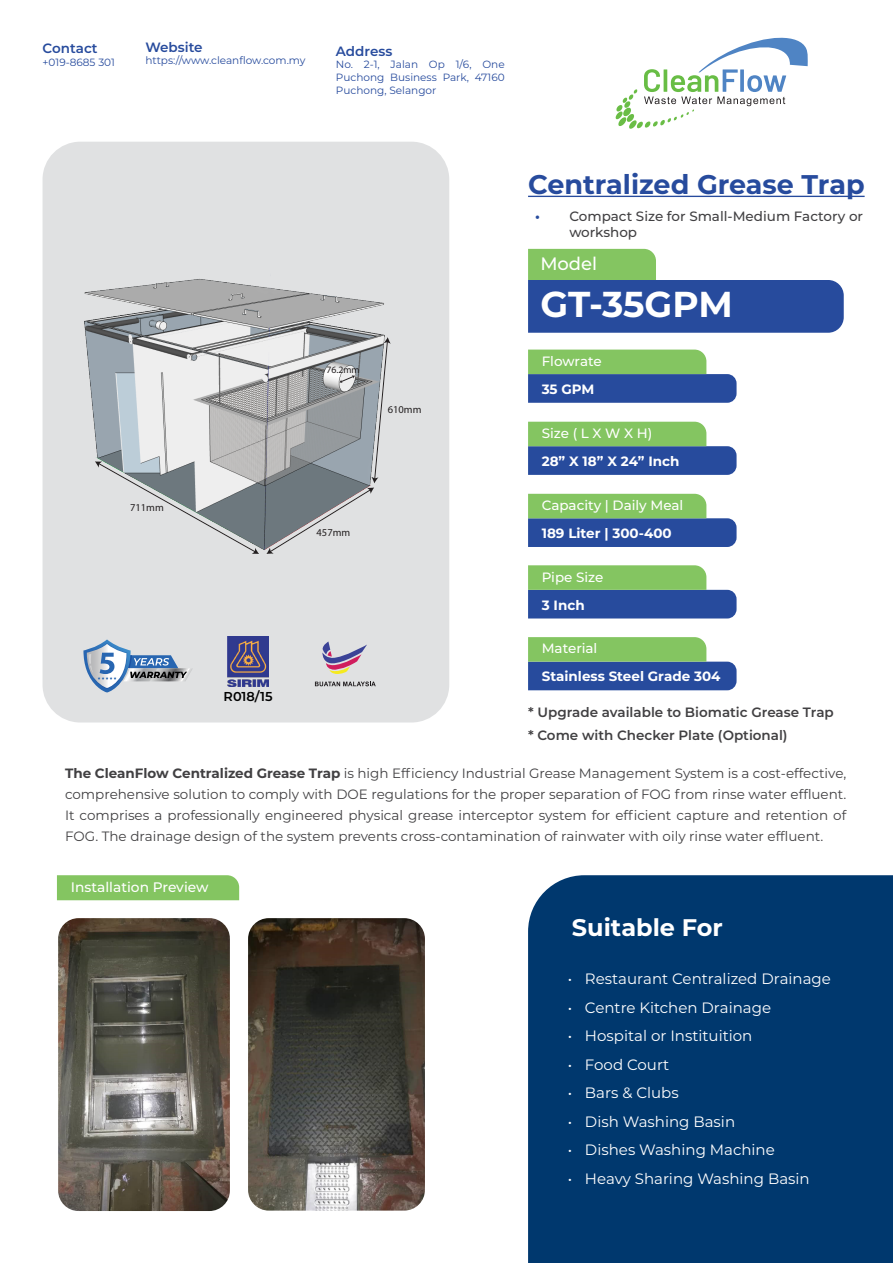
<style>
.page{position:relative;width:893px;height:1263px;background:#fff}
.page>*{position:absolute;margin:0;border:0;box-sizing:border-box;transform-origin:0 0}
.t1{font:700 36px "Montserrat";color:#fff}
.t2{font:700 27px "Montserrat";color:#274b9d}
.t3{font:700 24px "Montserrat";color:#fff}
.t4{font:500 18px "Montserrat";color:#fff}
.t5{font:15px/28.5px "Montserrat";color:#fff}
.t6{font:500 13.8px "Montserrat";color:#fff}
.t7{font:13.5px/21px "Montserrat";color:#414042;text-align:justify}
.t8{font:600 13.5px/23.7px "Montserrat";color:#414042}
.t9{font:700 13.5px "Montserrat";color:#fff}
.t10{font:500 13.5px "Montserrat";color:#fff}
.t11{font:500 13.5px/16.2px "Montserrat";color:#414042}
.t12{font:600 13.5px "Montserrat";color:#274b9d}
.t13{font:700 13.5px "Montserrat";color:#274b9d}
.t14{font:600 12.9px "Montserrat";color:#010101}
.t15{font:10.5px/12.6px "Montserrat";color:#274b9d;text-align:justify}
.t16{font:10.5px "Myriad Pro";color:#231f20}
.t17{font:9.75px "Myriad Pro";color:#231f20}
.s1{font-weight:700}
</style>
<div class="page">
<svg style="left:528px;top:249px;width:316px;height:84px"></svg>
<div style="left:43px;top:142px;width:406px;height:580px;background:#e0e1e2;border-radius:38px"></div>
<hr style="left:528px;top:196px;width:337px;height:1px;background:#274b9d">
<svg style="left:528px;top:350px;width:209px;height:53px;background:#5b888d"></svg>
<svg style="left:528px;top:422px;width:209px;height:53px;background:#5c888d"></svg>
<svg style="left:528px;top:494px;width:209px;height:53px;background:#5c888d"></svg>
<svg style="left:528px;top:565px;width:209px;height:53px;background:#5d898d"></svg>
<svg style="left:528px;top:637px;width:209px;height:53px;background:#5c898d"></svg>
<svg style="left:83px;top:639px;width:109px;height:53px"></svg>
<img style="left:228px;top:636px;width:40px;height:50px">
<svg style="left:315px;top:681px;width:61px;height:5px"></svg>
<svg style="left:322px;top:641px;width:45px;height:33px"></svg>
<img style="left:85px;top:278px;width:300px;height:272px">
<div style="left:528px;top:875px;width:365px;height:388px;background:#00386e"></div>
<div style="left:57px;top:875px;width:182px;height:25px;background:#84c561"></div>
<svg style="left:95px;top:461px;width:164px;height:93px"></svg>
<svg style="left:266px;top:337px;width:125px;height:217px"></svg>
<img style="left:58px;top:918px;width:172px;height:293px">
<img style="left:248px;top:918px;width:177px;height:292px">
<svg style="left:615px;top:37px;width:193px;height:92px"></svg>
<p class="t12" style="left:43px;top:39px;width:57px">Contact</p>
<p class="t15" style="left:43px;top:55px;width:74px">+019-8685 301</p>
<p class="t12" style="left:145px;top:38px;width:59px">Website</p>
<p class="t15" style="left:145px;top:54px;width:162px">https://www.cleanflow.com.my</p>
<p class="t12" style="left:336px;top:41px;width:58px">Address</p>
<p class="t15" style="left:336px;top:58px;width:170px">No. 2-1, Jalan Op 1/6, One Puchong Business Park, 47160<br>Puchong, Selangor</p>
<p class="t16" style="left:130px;top:501px;width:35px">711mm</p>
<p class="t17" style="left:326px;top:364px;width:35px">76.2mm</p>
<p class="t16" style="left:388px;top:403px;width:35px">610mm</p>
<p class="t16" style="left:317px;top:526px;width:35px">457mm</p>
<p class="t14" style="left:224px;top:687px;width:50px">R018/15</p>
<h2 class="t2" style="left:528px;top:165px;width:338px">Centralized Grease Trap</h2>
<p class="t11" style="left:569px;top:207px;width:295px">Compact Size for Small-Medium Factory or workshop</p>
<p class="t13" style="left:535px;top:206px;width:6px">•</p>
<h3 class="t4" style="left:540px;top:251px;width:58px">Model</h3>
<h1 class="t1" style="left:540px;top:279px;width:194px">GT-35GPM</h1>
<p class="t10" style="left:542px;top:352px;width:61px">Flowrate</p>
<p class="t9" style="left:542px;top:379px;width:54px">35 GPM</p>
<p class="t10" style="left:542px;top:424px;width:112px">Size ( L X W X H)</p>
<p class="t9" style="left:542px;top:451px;width:139px">28” X 18” X 24” Inch</p>
<p class="t10" style="left:542px;top:496px;width:143px">Capacity | Daily Meal</p>
<p class="t9" style="left:542px;top:524px;width:131px">189 Liter | 300-400</p>
<p class="t10" style="left:542px;top:567px;width:63px">Pipe Size</p>
<p class="t9" style="left:542px;top:595px;width:44px">3 Inch</p>
<p class="t10" style="left:542px;top:639px;width:57px">Material</p>
<p class="t9" style="left:542px;top:667px;width:180px">Stainless Steel Grade 304</p>
<p class="t8" style="left:528px;top:699px;width:307px">* Upgrade available to Biomatic Grease Trap * Come with Checker Plate (Optional)</p>
<p class="t7" style="left:65px;top:762px;width:783px"><span class="s1">The CleanFlow Centralized Grease Trap</span> is high Efficiency Industrial Grease Management System is a cost-effective, comprehensive solution to comply with DOE regulations for the proper separation of FOG from rinse water effluent.<br>It comprises a professionally engineered physical grease interceptor system for efficient capture and retention of FOG. The drainage design of the system prevents cross-contamination of rainwater with oily rinse water effluent.</p>
<p class="t6" style="left:71px;top:877px;width:139px">Installation Preview</p>
<h3 class="t3" style="left:572px;top:910px;width:153px">Suitable For</h3>
<p class="t5" style="left:585px;top:964px;width:247px">Restaurant Centralized Drainage<br>Centre Kitchen Drainage<br>Hospital or Instituition<br>Food Court<br>Bars &amp; Clubs<br>Dish Washing Basin<br>Dishes Washing Machine<br>Heavy Sharing Washing Basin</p>
<p class="t5" style="left:568px;top:964px;width:6px;text-align:justify">• • • • • • • •</p>
</div>
